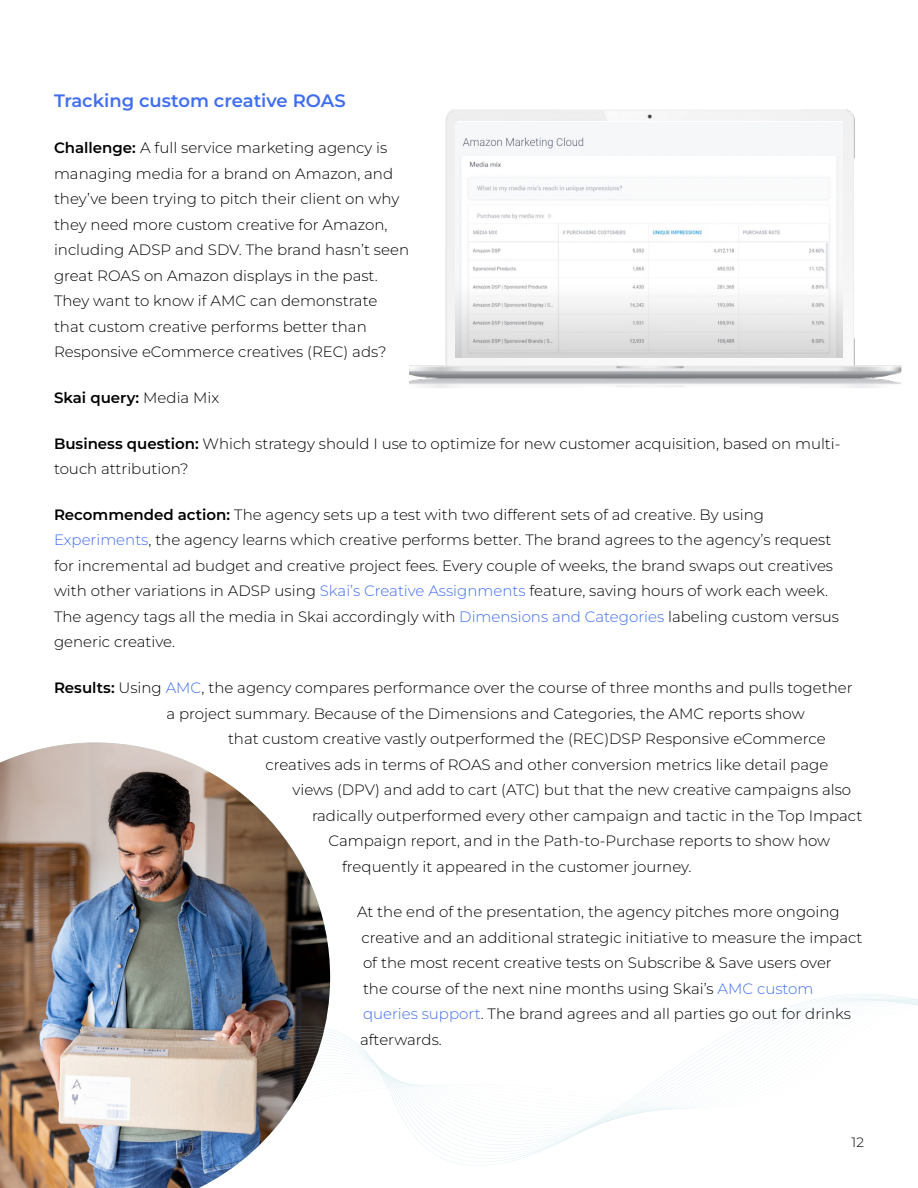
<style>
.page{position:relative;width:918px;height:1188px;background:#fff}
.page>*{position:absolute;margin:0;border:0;box-sizing:border-box;transform-origin:0 0}
.t1{font:600 18px "Montserrat";color:#406ef1}
.t2{font:300 15px/25.5px "Montserrat";color:#000}
.t3{font:600 15px "Montserrat";color:#000}
.t4{font:300 13.5px "Montserrat";color:#000}
.s1{font-weight:600}
.s2{font-weight:300}
.s3{color:#406ef1}
</style>
<div class="page">
<img style="left:0;top:742px;width:330px;height:446px">
<img style="left:409px;top:109px;width:493px;height:279px">
<svg style="left:218px;top:992px;width:700px;height:180px"></svg>
<div style="left:456px;top:122px;width:386px;height:34px;background:#f6f7f9"></div>
<img style="left:456px;top:156px;width:386px;height:201px">
<p class="t1" style="left:54px;top:89px;width:293px">Tracking custom creative ROAS</p>
<p class="t2" style="left:54px;top:135px;width:357px"><span class="s1">Challenge:</span> A full service marketing agency is managing media for a brand on Amazon, and they’ve been trying to pitch their client on why they need more custom creative for Amazon, including ADSP and SDV. The brand hasn’t seen great ROAS on Amazon displays in the past.<br>They want to know if AMC can demonstrate that custom creative performs better than Responsive eCommerce creatives (REC) ads?</p>
<p class="t3" style="left:54px;top:388px;width:167px">Skai query: <span class="s2">Media Mix</span></p>
<p class="t2" style="left:54px;top:430px;width:788px"><span class="s1">Business question:</span> Which strategy should I use to optimize for new customer acquisition, based on multi&shy;touch attribution?</p>
<p class="t2" style="left:54px;top:501px;width:787px"><span class="s1">Recommended action:</span> The agency sets up a test with two different sets of ad creative. By using <span class="s3">Experiments</span>, the agency learns which creative performs better. The brand agrees to the agency’s request for incremental ad budget and creative project fees. Every couple of weeks, the brand swaps out creatives with other variations in ADSP using <span class="s3">Skai’s Creative Assignments</span> feature, saving hours of work each week.<br>The agency tags all the media in Skai accordingly with <span class="s3">Dimensions and Categories</span> labeling custom versus generic creative.</p>
<p class="t2" style="left:54px;top:675px;width:800px"><span class="s1">Results:</span> Using <span class="s3">AMC</span>, the agency compares performance over the course of three months and pulls together</p>
<p class="t2" style="left:166px;top:700px;width:640px">a project summary. Because of the Dimensions and Categories, the AMC reports show</p>
<p class="t2" style="left:228px;top:726px;width:599px">that custom creative vastly outperformed the (REC)DSP Responsive eCommerce</p>
<p class="t2" style="left:266px;top:751px;width:564px">creatives ads in terms of ROAS and other conversion metrics like detail page</p>
<p class="t2" style="left:292px;top:777px;width:560px">views (DPV) and add to cart (ATC) but that the new creative campaigns also</p>
<p class="t2" style="left:312px;top:802px;width:552px">radically outperformed every other campaign and tactic in the Top Impact</p>
<p class="t2" style="left:329px;top:828px;width:503px">Campaign report, and in the Path-to-Purchase reports to show how</p>
<p class="t2" style="left:342px;top:853px;width:351px">frequently it appeared in the customer journey.</p>
<p class="t2" style="left:357px;top:899px;width:507px">At the end of the presentation, the agency pitches more ongoing creative and an additional strategic initiative to measure the impact of the most recent creative tests on Subscribe &amp; Save users over<br>the course of the next nine months using Skai’s <span class="s3">AMC custom queries support</span>. The brand agrees and all parties go out for drinks afterwards.</p>
<p class="t4" style="left:852px;top:1133px;width:14px">12</p>
</div>
